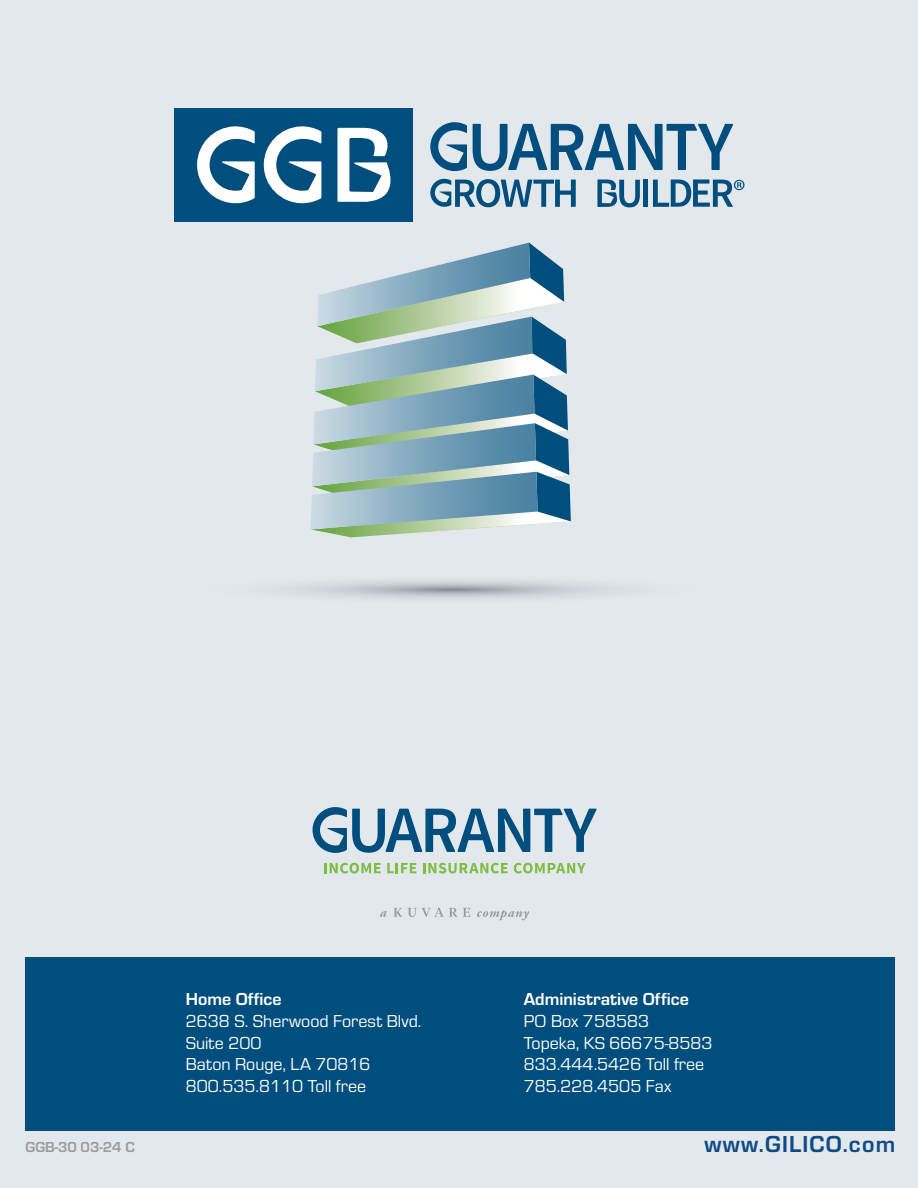
<style>
.page{position:relative;width:918px;height:1188px;background:#e3e8ed}
.page>*{position:absolute;margin:0;border:0;box-sizing:border-box;transform-origin:0 0}
.t1{font:700 24px "Eurostile";letter-spacing:.05em;color:#0f4b84}
.t2{font:18px/21.6px "Eurostile";color:#fff}
.t3{font:700 18px "Eurostile";color:#fff}
.t4{font:700 15px "Eurostile";color:#9c9c9d}
</style>
<div class="page">
<svg style="left:312px;top:807px;width:285px;height:46px"></svg>
<svg style="left:324px;top:863px;width:57px;height:10px"></svg>
<svg style="left:387px;top:863px;width:29px;height:10px"></svg>
<svg style="left:423px;top:863px;width:85px;height:10px"></svg>
<svg style="left:514px;top:863px;width:72px;height:10px"></svg>
<svg style="left:394px;top:908px;width:76px;height:9px"></svg>
<svg style="left:380px;top:911px;width:7px;height:6px"></svg>
<svg style="left:477px;top:910px;width:52px;height:10px"></svg>
<div style="left:26px;top:958px;width:869px;height:173px;background:#004e7d"></div>
<div style="left:175px;top:108px;width:238px;height:114px;background:#004e7d"></div>
<svg style="left:197px;top:126px;width:58px;height:77px"></svg>
<svg style="left:263px;top:126px;width:58px;height:77px"></svg>
<svg style="left:337px;top:128px;width:54px;height:74px"></svg>
<div style="left:643px;top:180px;width:5px;height:27px;background:#004e7d"></div>
<svg style="left:430px;top:179px;width:146px;height:28px"></svg>
<svg style="left:597px;top:179px;width:43px;height:28px"></svg>
<svg style="left:473px;top:124px;width:260px;height:47px"></svg>
<svg style="left:430px;top:122px;width:37px;height:49px"></svg>
<svg style="left:653px;top:179px;width:91px;height:28px"></svg>
<svg style="left:169px;top:573px;width:566px;height:33px"></svg>
<svg style="left:311px;top:243px;width:260px;height:294px"></svg>
<p class="t3" style="left:186px;top:987px;width:97px">Home Office</p>
<p class="t2" style="left:186px;top:1009px;width:237px">2638 S. Sherwood Forest Blvd.<br>Suite 200<br>Baton Rouge, LA 70816<br>800.535.8110 Toll free</p>
<p class="t3" style="left:524px;top:987px;width:167px">Administrative Office</p>
<p class="t2" style="left:524px;top:1009px;width:190px">PO Box 758583<br>Topeka, KS 66675-8583<br>833.444.5426 Toll free<br>785.228.4505 Fax</p>
<p class="t4" style="left:26px;top:1136px;width:111px">GGB-30 03-24 C</p>
<h1 class="t1" style="left:705px;top:1127px;width:192px">www.GILICO.com</h1>
</div>
